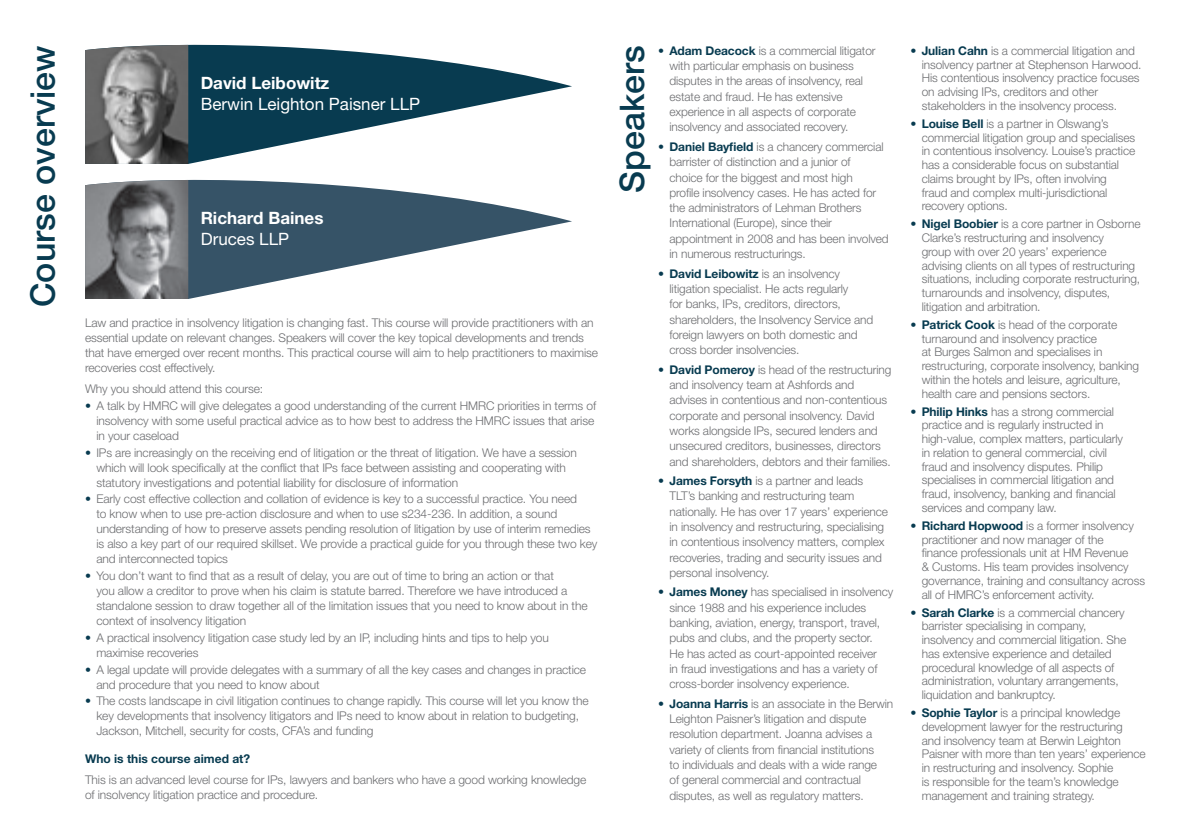
<style>
.page{position:relative;width:1191px;height:840px;background:#fff}
.page>*{position:absolute;margin:0;border:0;box-sizing:border-box;transform-origin:0 0}
.t1{font:500 34px "Helvetica Neue";color:#083b50}
.t2{font:17px "Helvetica Neue";color:#fff}
.t3{font:700 17px "Helvetica Neue";color:#fff}
.t4{font:300 12px/13.8px "Helvetica Neue";letter-spacing:-.01em;color:#6c6d70}
.t5{font:700 12px "Helvetica Neue";color:#083b50}
.s1{font-weight:700;color:#083b50}
.s2{color:#083b50}
</style>
<div class="page">
<svg style="left:181px;top:44px;width:391px;height:120px;fill:#083b50"></svg>
<img style="left:85px;top:45px;width:103px;height:119px">
<svg style="left:188px;top:179px;width:384px;height:120px;fill:#365367"></svg>
<img style="left:85px;top:180px;width:103px;height:119px">
<h1 class="t1" style="left:22px;top:307px;width:263px;rotate:-90deg">Course overview</h1>
<h1 class="t1" style="left:611px;top:192px;width:148px;rotate:-90deg">Speakers</h1>
<p class="t4" style="left:669px;top:43px;width:207px;line-height:15.2px;text-indent:-11px"><span class="s1">• Adam Deacock</span> is a commercial litigator with particular emphasis on business disputes in the areas of insolvency, real estate and fraud. He has extensive experience in all aspects of corporate insolvency and associated recovery.</p>
<h2 class="t3" style="left:201px;top:73px;width:130px">David Leibowitz</h2>
<h2 class="t2" style="left:201px;top:94px;width:221px">Berwin Leighton Paisner LLP</h2>
<p class="t4" style="left:669px;top:139px;width:221px;line-height:15.2px;text-indent:-11px"><span class="s1">• Daniel Bayfield</span> is a chancery commercial barrister of distinction and a junior of<br>choice for the biggest and most high<br>profile insolvency cases. He has acted for the administrators of Lehman Brothers International (Europe), since their appointment in 2008 and has been involved in numerous restructurings.</p>
<p class="t4" style="left:669px;top:265px;width:205px;line-height:15.2px;text-indent:-11px"><span class="s1">• David Leibowitz</span> is an insolvency litigation specialist. He acts regularly<br>for banks, IPs, creditors, directors, shareholders, the Insolvency Service and foreign lawyers on both domestic and cross border insolvencies.</p>
<p class="t4" style="left:669px;top:361px;width:223px;line-height:15.2px;text-indent:-11px"><span class="s1">• David Pomeroy</span> is head of the restructuring and insolvency team at Ashfords and advises in contentious and non-contentious corporate and personal insolvency. David works alongside IPs, secured lenders and unsecured creditors, businesses, directors and shareholders, debtors and their families.</p>
<p class="t4" style="left:669px;top:472px;width:220px;line-height:15.2px;text-indent:-11px"><span class="s1">• James Forsyth</span> is a partner and leads TLT’s banking and restructuring team nationally. He has over 17 years’ experience in insolvency and restructuring, specialising in contentious insolvency matters, complex recoveries, trading and security issues and personal insolvency.</p>
<p class="t4" style="left:669px;top:584px;width:225px;line-height:15.2px;text-indent:-11px"><span class="s1">• James Money</span> has specialised in insolvency since 1988 and his experience includes banking, aviation, energy, transport, travel, pubs and clubs, and the property sector.<br>He has acted as court-appointed receiver<br>in fraud investigations and has a variety of cross-border insolvency experience.</p>
<p class="t4" style="left:669px;top:695px;width:225px;line-height:15.2px;text-indent:-11px"><span class="s1">• Joanna Harris</span> is an associate in the Berwin Leighton Paisner’s litigation and dispute resolution department. Joanna advises a variety of clients from financial institutions<br>to individuals and deals with a wide range<br>of general commercial and contractual disputes, as well as regulatory matters.</p>
<h2 class="t3" style="left:201px;top:207px;width:124px">Richard Baines</h2>
<h2 class="t2" style="left:201px;top:229px;width:90px">Druces LLP</h2>
<p class="t4" style="left:85px;top:315px;width:514px;line-height:15px">Law and practice in insolvency litigation is changing fast. This course will provide practitioners with an essential update on relevant changes. Speakers will cover the key topical developments and trends that have emerged over recent months. This practical course will aim to help practitioners to maximise recoveries cost effectively.</p>
<p class="t4" style="left:85px;top:381px;width:180px">Why you should attend this course:</p>
<p class="t4" style="left:96px;top:397px;width:501px;line-height:15px;text-indent:-11px"><span class="s2">•</span> A talk by HMRC will give delegates a good understanding of the current HMRC priorities in terms of insolvency with some useful practical advice as to how best to address the HMRC issues that arise in your caseload</p>
<p class="t4" style="left:96px;top:444px;width:482px;line-height:15px;text-indent:-11px"><span class="s2">•</span> IPs are increasingly on the receiving end of litigation or the threat of litigation. We have a session which will look specifically at the conflict that IPs face between assisting and cooperating with statutory investigations and potential liability for disclosure of information</p>
<p class="t4" style="left:96px;top:491px;width:502px;line-height:15px;text-indent:-11px"><span class="s2">•</span> Early cost effective collection and collation of evidence is key to a successful practice. You need<br>to know when to use pre-action disclosure and when to use s234-236. In addition, a sound understanding of how to preserve assets pending resolution of litigation by use of interim remedies is also a key part of our required skillset. We provide a practical guide for you through these two key and interconnected topics</p>
<p class="t4" style="left:96px;top:567px;width:492px;line-height:15px;text-indent:-11px"><span class="s2">•</span> You don’t want to find that as a result of delay, you are out of time to bring an action or that<br>you allow a creditor to prove when his claim is statute barred. Therefore we have introduced a standalone session to draw together all of the limitation issues that you need to know about in the context of insolvency litigation</p>
<p class="t4" style="left:96px;top:629px;width:454px;line-height:15px;text-indent:-11px"><span class="s2">•</span> A practical insolvency litigation case study led by an IP, including hints and tips to help you maximise recoveries</p>
<p class="t4" style="left:96px;top:661px;width:491px;line-height:15px;text-indent:-11px"><span class="s2">•</span> A legal update will provide delegates with a summary of all the key cases and changes in practice and procedure that you need to know about</p>
<p class="t4" style="left:96px;top:693px;width:494px;line-height:15px;text-indent:-11px"><span class="s2">•</span> The costs landscape in civil litigation continues to change rapidly. This course will let you know the key developments that insolvency litigators and IPs need to know about in relation to budgeting,<br>Jackson, Mitchell, security for costs, CFA’s and funding</p>
<p class="t5" style="left:85px;top:751px;width:167px">Who is this course aimed at?</p>
<p class="t4" style="left:85px;top:771px;width:503px;line-height:15px">This is an advanced level course for IPs, lawyers and bankers who have a good working knowledge of insolvency litigation practice and procedure.</p>
<p class="t4" style="left:921px;top:43px;width:221px;text-indent:-11px"><span class="s1">• Julian Cahn</span> is a commercial litigation and insolvency partner at Stephenson Harwood.<br>His contentious insolvency practice focuses on advising IPs, creditors and other stakeholders in the insolvency process.</p>
<p class="t4" style="left:921px;top:116px;width:215px;text-indent:-11px"><span class="s1">• Louise Bell</span> is a partner in Olswang’s commercial litigation group and specialises in contentious insolvency. Louise’s practice has a considerable focus on substantial claims brought by IPs, often involving fraud and complex multi-jurisdictional recovery options.</p>
<p class="t4" style="left:921px;top:217px;width:220px;text-indent:-11px"><span class="s1">• Nigel Boobier</span> is a core partner in Osborne Clarke’s restructuring and insolvency<br>group with over 20 years’ experience advising clients on all types of restructuring situations, including corporate restructuring, turnarounds and insolvency, disputes, litigation and arbitration.</p>
<p class="t4" style="left:921px;top:317px;width:219px;text-indent:-11px"><span class="s1">• Patrick Cook</span> is head of the corporate turnaround and insolvency practice<br>at Burges Salmon and specialises in restructuring, corporate insolvency, banking within the hotels and leisure, agriculture, health care and pensions sectors.</p>
<p class="t4" style="left:921px;top:404px;width:203px;text-indent:-11px"><span class="s1">• Philip Hinks</span> has a strong commercial practice and is regularly instructed in high-value, complex matters, particularly in relation to general commercial, civil fraud and insolvency disputes. Philip specialises in commercial litigation and fraud, insolvency, banking and financial services and company law.</p>
<p class="t4" style="left:921px;top:518px;width:225px;text-indent:-11px"><span class="s1">• Richard Hopwood</span> is a former insolvency practitioner and now manager of the<br>finance professionals unit at HM Revenue<br>&amp; Customs. His team provides insolvency governance, training and consultancy across all of HMRC’s enforcement activity.</p>
<p class="t4" style="left:921px;top:605px;width:206px;text-indent:-11px"><span class="s1">• Sarah Clarke</span> is a commercial chancery barrister specialising in company, insolvency and commercial litigation. She has extensive experience and detailed procedural knowledge of all aspects of administration, voluntary arrangements, liquidation and bankruptcy.</p>
<p class="t4" style="left:921px;top:705px;width:225px;text-indent:-11px"><span class="s1">• Sophie Taylor</span> is a principal knowledge development lawyer for the restructuring<br>and insolvency team at Berwin Leighton Paisner with more than ten years’ experience in restructuring and insolvency. Sophie<br>is responsible for the team’s knowledge management and training strategy.</p>
</div>
